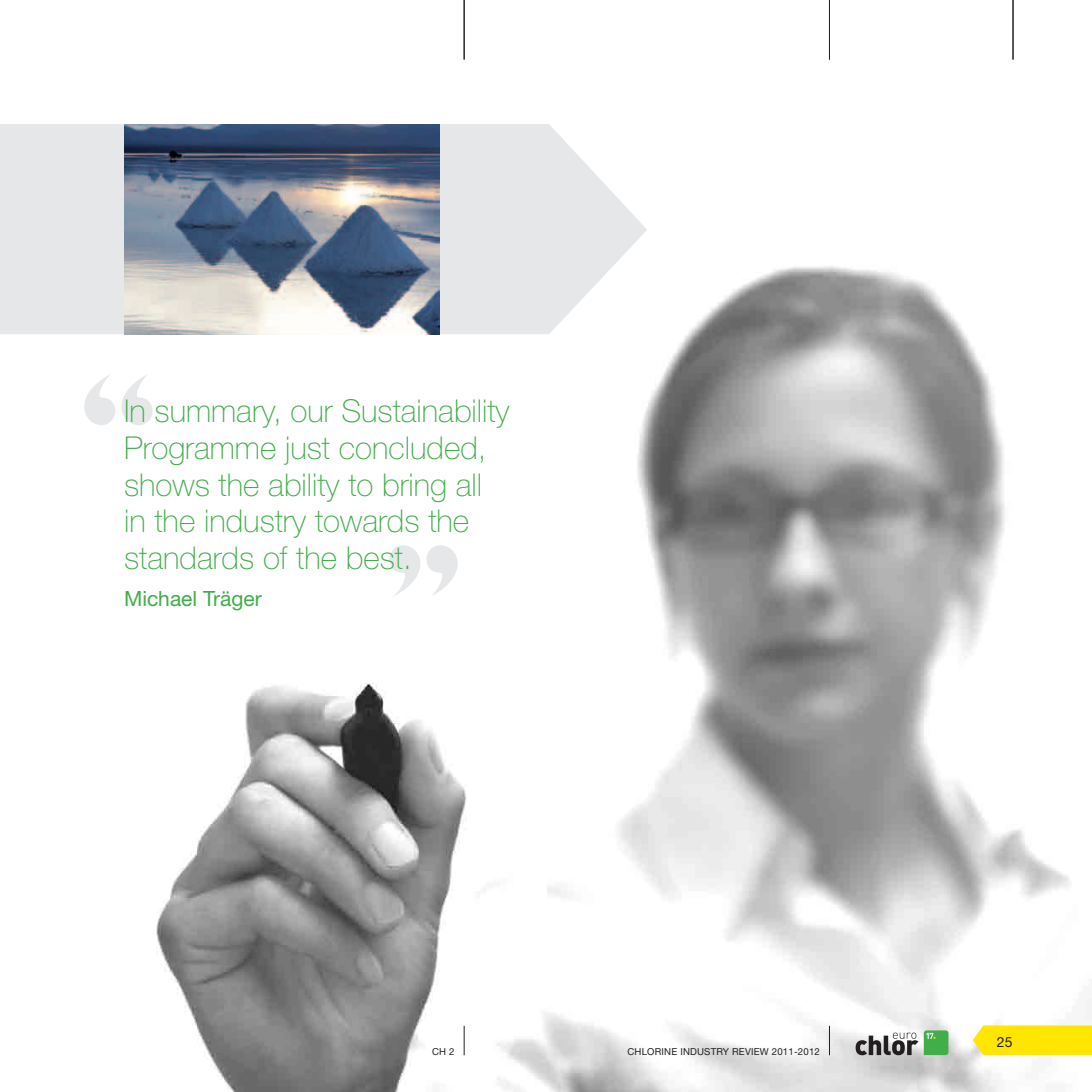
<style>
.page{position:relative;width:1092px;height:1092px;background:#fff}
.page>*{position:absolute;margin:0;border:0;box-sizing:border-box;transform-origin:0 0}
.EXERGUE{font:100 31.5px/36.8px "Helvetica Neue LT Std";color:#40ae49}
.EXERGUE-2{font:21px "Helvetica Neue LT Std";color:#40ae49}
.t1{font:14px "Helvetica Neue LT Std";color:#231f20}
.t2{font:9.62px "Helvetica Neue LT Std";letter-spacing:.02em;color:#231f20}
</style>
<div class="page">
<img style="left:124px;top:266px;width:967px;height:825px">
<svg style="left:0;top:124px;width:647px;height:210px;background:#e9eaeb"></svg>
<svg style="left:426px;top:545px;width:32px;height:51px"></svg>
<svg style="left:389px;top:545px;width:31px;height:51px"></svg>
<svg style="left:84px;top:374px;width:69px;height:51px"></svg>
<img style="left:124px;top:124px;width:315px;height:210px">
<hr style="left:829px;top:1025px;width:1px;height:30px;background:#231f20">
<hr style="left:463px;top:1025px;width:1px;height:30px;background:#231f20">
<svg style="left:855px;top:1030px;width:93px;height:25px"></svg>
<svg style="left:972px;top:1025px;width:119px;height:29px;background:#fee610"></svg>
<hr style="left:1012px;top:0;width:1px;height:60px;background:#231f20">
<hr style="left:463px;top:0;width:1px;height:60px;background:#231f20">
<hr style="left:829px;top:0;width:1px;height:60px;background:#231f20">
<p class="EXERGUE" style="left:124px;top:392px;width:387px">In summary, our Sustainability<br>Programme just concluded, shows the ability to bring all in the industry towards the standards of the best.</p>
<p class="EXERGUE-2" style="left:124px;top:585px;width:139px">Michael Träger</p>
<p class="t2" style="left:432px;top:1045px;width:24px">CH 2</p>
<p class="t2" style="left:627px;top:1045px;width:194px">CHLORINE INDUSTRY REVIEW 2011-2012</p>
<p class="t1" style="left:996px;top:1033px;width:17px">25</p>
</div>
